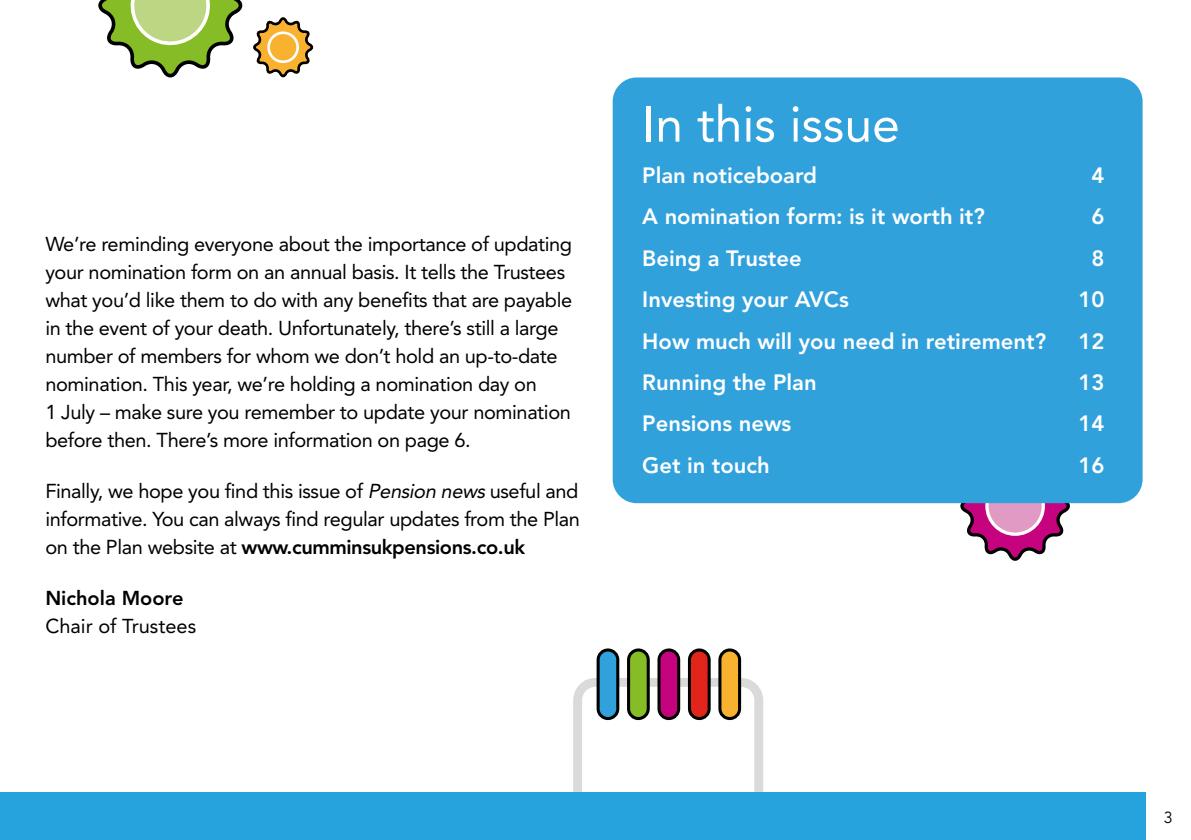
<style>
.page{position:relative;width:1191px;height:840px;background:#fff}
.page>*{position:absolute;margin:0;border:0;box-sizing:border-box;transform-origin:0 0}
.t1{font:50px "Avenir";color:#fff}
.t2{font:800 22px "Avenir";color:#fff}
.t3{font:20px/28px "Avenir";letter-spacing:-.02em;color:#000}
.t4{font:20px "Avenir";color:#000}
.t5{font:800 20px "Avenir";color:#000}
.t6{font:16px "Avenir";color:#000}
.s1{font-style:italic}
.s2{font-weight:800}
</style>
<div class="page">
<svg style="left:956px;top:503px;width:118px;height:57px"></svg>
<div style="left:987px;top:477px;width:56px;height:57px;background:#e09ac3;border-radius:50%"></div>
<div style="left:985px;top:476px;width:60px;height:59px;border:3px solid #fff;border-radius:50%"></div>
<div style="left:612px;top:77px;width:530px;height:426px;background:#31a1dc;border-radius:24px"></div>
<svg style="left:573px;top:673px;width:190px;height:119px"></svg>
<div style="left:720px;top:649px;width:19px;height:69px;background:#f9b230;border-radius:10px"></div>
<div style="left:718px;top:648px;width:23px;height:71px;border:3px solid #000;border-radius:10px"></div>
<div style="left:689px;top:649px;width:20px;height:69px;background:#e1251b;border-radius:10px"></div>
<div style="left:688px;top:648px;width:22px;height:71px;border:3px solid #000;border-radius:10px"></div>
<div style="left:659px;top:649px;width:19px;height:69px;background:#c6037f;border-radius:10px"></div>
<div style="left:657px;top:648px;width:23px;height:71px;border:3px solid #000;border-radius:10px"></div>
<div style="left:628px;top:649px;width:20px;height:69px;background:#86bc25;border-radius:10px"></div>
<div style="left:627px;top:648px;width:23px;height:71px;border:3px solid #000;border-radius:10px"></div>
<div style="left:598px;top:649px;width:20px;height:69px;background:#31a1dc;border-radius:10px"></div>
<div style="left:596px;top:648px;width:23px;height:71px;border:3px solid #000;border-radius:10px"></div>
<svg style="left:98px;top:0;width:216px;height:78px"></svg>
<div style="left:267px;top:31px;width:32px;height:32px;background:#f9b230;border-radius:50%"></div>
<div style="left:267px;top:31px;width:32px;height:32px;border:3px solid #fff;border-radius:50%"></div>
<div style="left:0;top:792px;width:1145px;height:47px;background:#25a3dd"></div>
<p class="t3" style="left:45px;top:230px;width:528px">We’re reminding everyone about the importance of updating your nomination form on an annual basis. It tells the Trustees what you’d like them to do with any benefits that are payable in the event of your death. Unfortunately, there’s still a large number of members for whom we don’t hold an up-to-date nomination. This year, we’re holding a nomination day on<br>1 July – make sure you remember to update your nomination before then. There’s more information on page 6.</p>
<p class="t3" style="left:45px;top:476px;width:536px;text-align:justify">Finally, we hope you find this issue of <span class="s1">Pension news</span>useful and informative. You can always find regular updates from the Plan on the Plan website at <span class="s2">www.cumminsukpensions.co.uk</span></p>
<p class="t5" style="left:45px;top:585px;width:140px">Nichola Moore</p>
<p class="t4" style="left:45px;top:613px;width:152px">Chair of Trustees</p>
<h1 class="t1" style="left:642px;top:95px;width:259px">In this issue</h1>
<p class="t2" style="left:642px;top:162px;width:176px">Plan noticeboard</p>
<p class="t2" style="left:1091px;top:162px;width:15px">4</p>
<p class="t2" style="left:642px;top:203px;width:344px">A nomination form: is it worth it?</p>
<p class="t2" style="left:1091px;top:203px;width:15px">6</p>
<p class="t2" style="left:642px;top:245px;width:161px">Being a Trustee</p>
<p class="t2" style="left:1091px;top:245px;width:15px">8</p>
<p class="t2" style="left:642px;top:286px;width:208px">Investing your AVCs</p>
<p class="t2" style="left:1078px;top:286px;width:28px">10</p>
<p class="t2" style="left:642px;top:327px;width:405px">How much will you need in retirement?</p>
<p class="t2" style="left:1078px;top:327px;width:28px">12</p>
<p class="t2" style="left:642px;top:369px;width:176px">Running the Plan</p>
<p class="t2" style="left:1078px;top:369px;width:28px">13</p>
<p class="t2" style="left:642px;top:410px;width:151px">Pensions news</p>
<p class="t2" style="left:1078px;top:410px;width:28px">14</p>
<p class="t2" style="left:642px;top:452px;width:129px">Get in touch</p>
<p class="t2" style="left:1078px;top:452px;width:28px">16</p>
<p class="t6" style="left:1163px;top:807px;width:10px">3</p>
</div>
